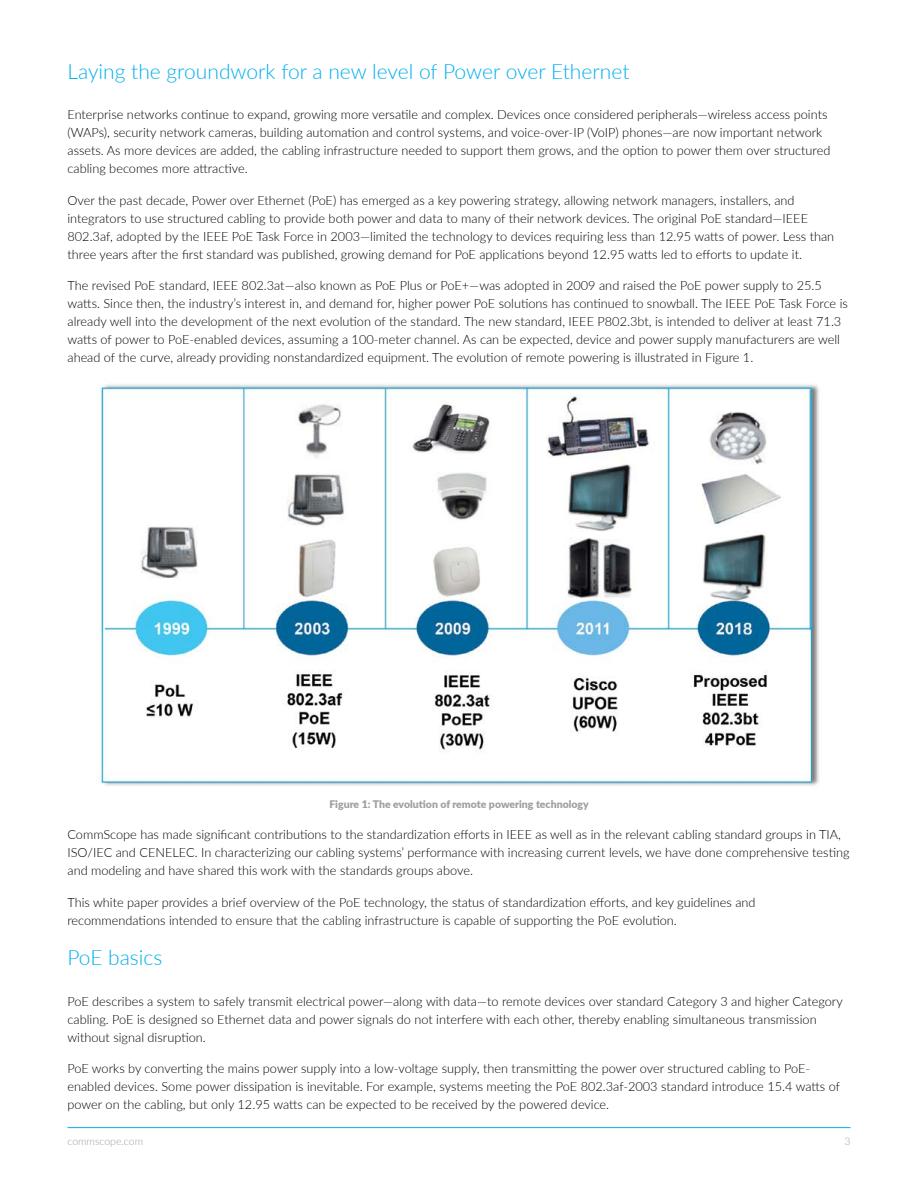
<style>
.page{position:relative;width:918px;height:1188px;background:#fff}
.page>*{position:absolute;margin:0;border:0;box-sizing:border-box;transform-origin:0 0}
.t1{font:300 21px "Lato";color:#00aeef}
.t2{font:300 12.75px/18px "Lato";color:#000}
.t3{font:900 10.5px "Lato";color:#9d9fa2}
.t4{font:300 10.5px "Lato";color:#9d9fa2}
</style>
<div class="page">
<hr style="left:68px;top:1127px;width:782px;height:1px;background:#00aeef">
<img style="left:96px;top:384px;width:723px;height:402px">
<h1 class="t1" style="left:68px;top:57px;width:564px">Laying the groundwork for a new level of Power over Ethernet</h1>
<p class="t2" style="left:68px;top:105px;width:764px">Enterprise networks continue to expand, growing more versatile and complex. Devices once considered peripherals—wireless access points (WAPs), security network cameras, building automation and control systems, and voice-over-IP (VoIP) phones—are now important network assets. As more devices are added, the cabling infrastructure needed to support them grows, and the option to power them over structured cabling becomes more attractive.</p>
<p class="t2" style="left:68px;top:191px;width:768px">Over the past decade, Power over Ethernet (PoE) has emerged as a key powering strategy, allowing network managers, installers, and integrators to use structured cabling to provide both power and data to many of their network devices. The original PoE standard—IEEE 802.3af, adopted by the IEEE PoE Task Force in 2003—limited the technology to devices requiring less than 12.95 watts of power. Less than three years after the first standard was published, growing demand for PoE applications beyond 12.95 watts led to efforts to update it.</p>
<p class="t2" style="left:68px;top:276px;width:782px">The revised PoE standard, IEEE 802.3at—also known as PoE Plus or PoE+—was adopted in 2009 and raised the PoE power supply to 25.5 watts. Since then, the industry’s interest in, and demand for, higher power PoE solutions has continued to snowball. The IEEE PoE Task Force is already well into the development of the next evolution of the standard. The new standard, IEEE P802.3bt, is intended to deliver at least 71.3 watts of power to PoE-enabled devices, assuming a 100-meter channel. As can be expected, device and power supply manufacturers are well ahead of the curve, already providing nonstandardized equipment. The evolution of remote powering is illustrated in Figure 1.</p>
<p class="t3" style="left:329px;top:796px;width:261px">Figure 1: The evolution of remote powering technology</p>
<p class="t2" style="left:68px;top:825px;width:784px">CommScope has made significant contributions to the standardization efforts in IEEE as well as in the relevant cabling standard groups in TIA,<br>ISO/IEC and CENELEC. In characterizing our cabling systems’ performance with increasing current levels, we have done comprehensive testing and modeling and have shared this work with the standards groups above.</p>
<p class="t2" style="left:68px;top:893px;width:690px">This white paper provides a brief overview of the PoE technology, the status of standardization efforts, and key guidelines and recommendations intended to ensure that the cabling infrastructure is capable of supporting the PoE evolution.</p>
<h1 class="t1" style="left:68px;top:943px;width:96px">PoE basics</h1>
<p class="t2" style="left:68px;top:992px;width:777px">PoE describes a system to safely transmit electrical power—along with data—to remote devices over standard Category 3 and higher Category cabling. PoE is designed so Ethernet data and power signals do not interfere with each other, thereby enabling simultaneous transmission without signal disruption.</p>
<p class="t2" style="left:68px;top:1059px;width:774px">PoE works by converting the mains power supply into a low-voltage supply, then transmitting the power over structured cabling to PoE&shy;enabled devices. Some power dissipation is inevitable. For example, systems meeting the PoE 802.3af-2003 standard introduce 15.4 watts of power on the cabling, but only 12.95 watts can be expected to be received by the powered device.</p>
<p class="t4" style="left:68px;top:1134px;width:77px">commscope.com</p>
<p class="t4" style="left:844px;top:1134px;width:8px">3</p>
</div>
